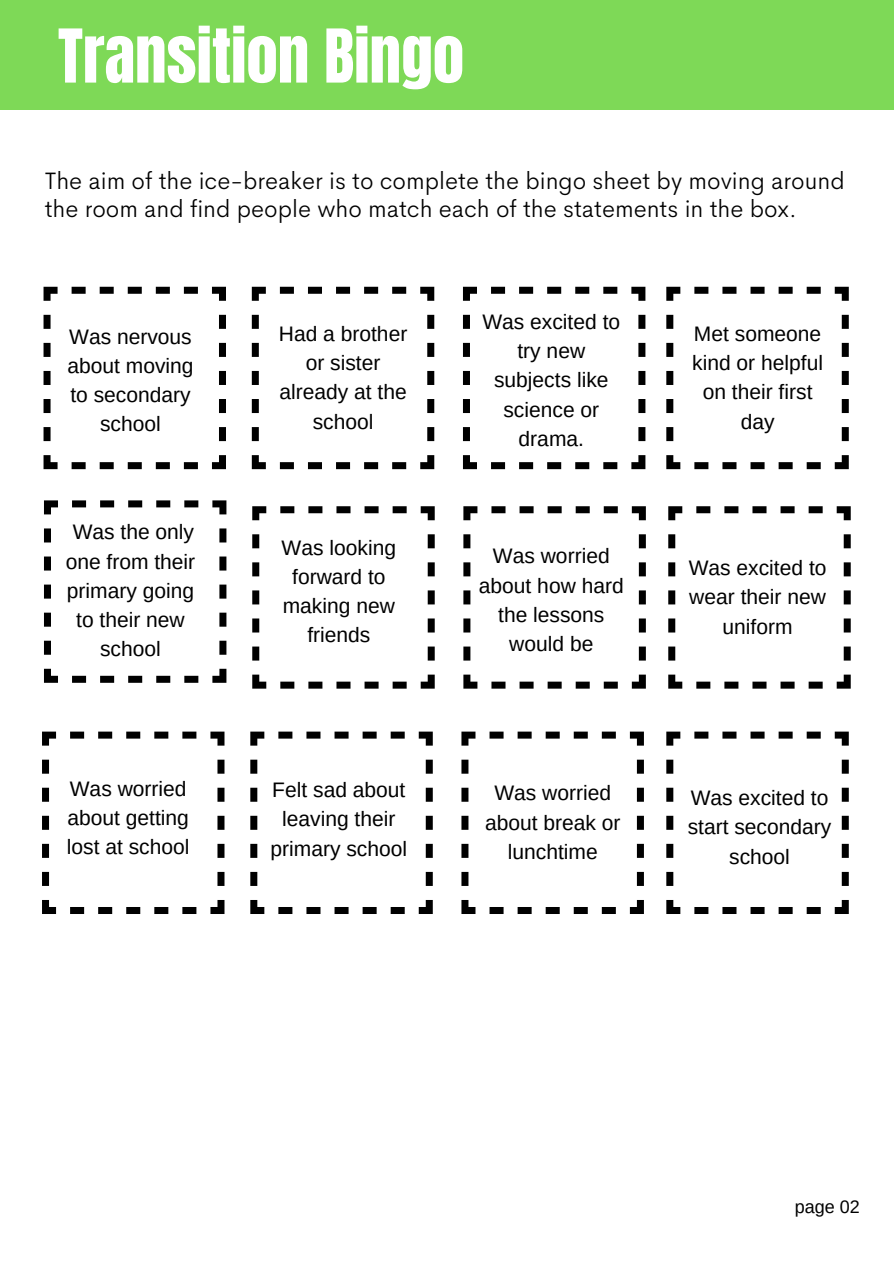
<style>
.page{position:relative;width:894px;height:1264px;background:#fff}
.page>*{position:absolute;margin:0;border:0;box-sizing:border-box;transform-origin:0 0}
.t1{font:63px "Anton";color:#fff}
.t2{font:300 24px/28.2px "Cerebri Sans";color:#000}
.t3{font:21px/29.2px "Arimo";color:#000;text-align:center}
.t4{font:18px "Arimo";color:#000}
</style>
<div class="page">
<div style="left:0;top:0;width:893px;height:109px;background:#7ed957"></div>
<svg style="left:43px;top:287px;width:183px;height:182px"></svg>
<svg style="left:252px;top:287px;width:182px;height:182px"></svg>
<svg style="left:463px;top:287px;width:182px;height:182px"></svg>
<svg style="left:666px;top:287px;width:182px;height:182px"></svg>
<svg style="left:44px;top:500px;width:182px;height:182px"></svg>
<svg style="left:252px;top:506px;width:182px;height:182px"></svg>
<svg style="left:463px;top:506px;width:182px;height:182px"></svg>
<svg style="left:668px;top:506px;width:182px;height:182px"></svg>
<svg style="left:42px;top:731px;width:182px;height:183px"></svg>
<svg style="left:250px;top:731px;width:183px;height:183px"></svg>
<svg style="left:461px;top:731px;width:182px;height:183px"></svg>
<svg style="left:666px;top:731px;width:182px;height:183px"></svg>
<p class="t1" style="left:58px;top:11px;width:407px">Transition Bingo</p>
<p class="t2" style="left:45px;top:166px;width:801px">The aim of the ice-breaker is to complete the bingo sheet by moving around the room and find people who match each of the statements in the box.</p>
<h4 class="t3" style="left:67px;top:321px;width:128px">Was nervous about moving to secondary school</h4>
<p class="t3" style="left:279px;top:319px;width:130px">Had a brother or sister already at the school</p>
<h4 class="t3" style="left:482px;top:307px;width:139px">Was excited to try new subjects like science or drama.</h4>
<p class="t3" style="left:692px;top:319px;width:132px">Met someone kind or helpful on their first day</p>
<h4 class="t3" style="left:66px;top:517px;width:131px">Was the only one from their primary going to their new school</h4>
<p class="t3" style="left:281px;top:532px;width:116px">Was looking forward to making new friends</p>
<p class="t3" style="left:478px;top:541px;width:146px">Was worried about how hard the lessons would be</p>
<h2 class="t3" style="left:688px;top:553px;width:139px">Was excited to wear their new uniform</h2>
<p class="t3" style="left:67px;top:774px;width:124px;text-align:left">Was worried about getting lost at school</p>
<p class="t3" style="left:270px;top:775px;width:138px">Felt sad about leaving their primary school</p>
<h4 class="t3" style="left:485px;top:778px;width:137px">Was worried about break or lunchtime</h4>
<p class="t3" style="left:687px;top:783px;width:145px">Was excited to start secondary school</p>
<h4 class="t4" style="left:794px;top:1196px;width:67px">page 02</h4>
</div>
